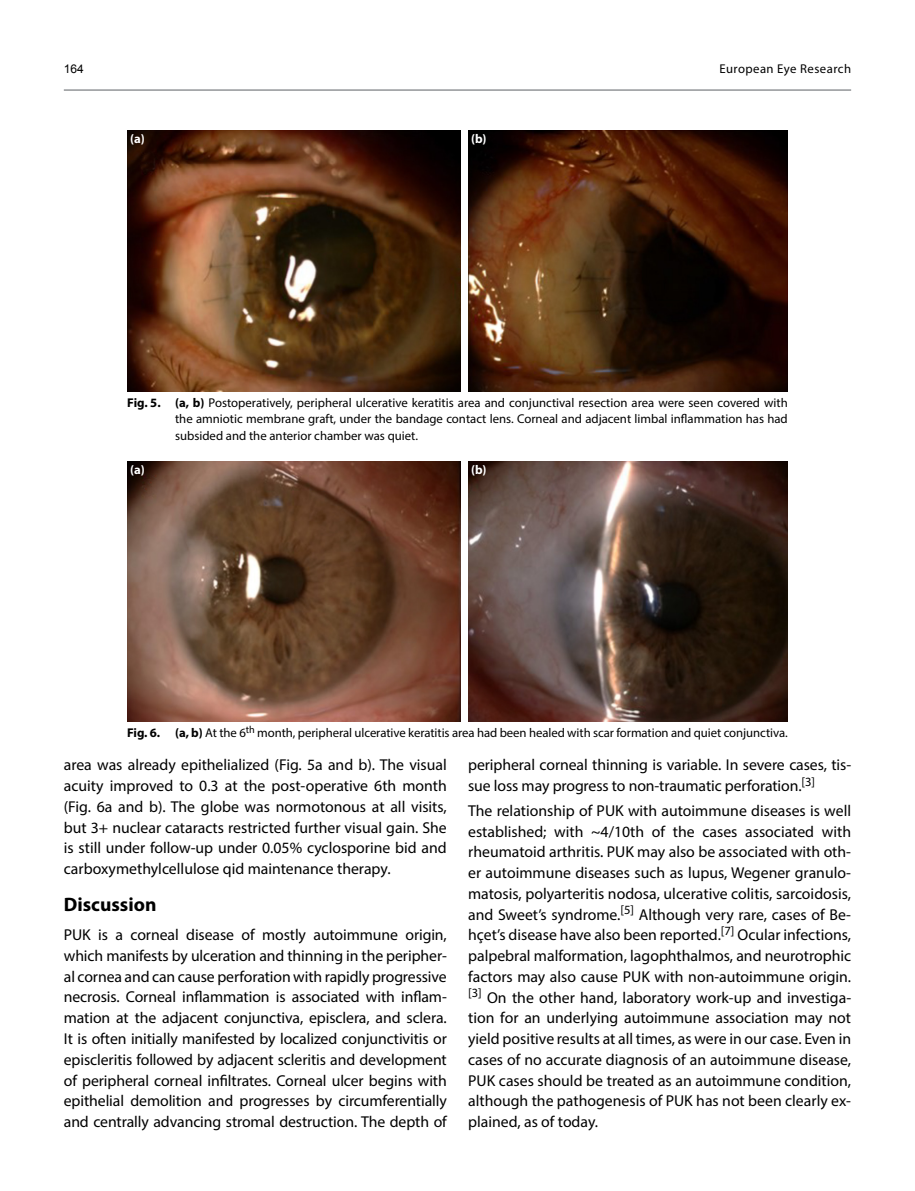
<style>
.page{position:relative;width:915px;height:1191px;background:#fff}
.page>*{position:absolute;margin:0;border:0;box-sizing:border-box;transform-origin:0 0}
.t1{font:700 19.5px "Myriad Pro";color:#000}
.t2{font:15.75px/20.7px "Myriad Pro";letter-spacing:-.005em;color:#000;text-align:justify}
.t3{font:12.75px/16.5px "Myriad Pro";letter-spacing:-.005em;color:#000;text-align:justify}
.t4{font:12.75px "Myriad Pro";letter-spacing:.035em;color:#000}
.t5{font:700 12.75px "Myriad Pro";color:#fff}
.t6{font:12px "Arial";color:#000}
.s1{font-weight:700}
</style>
<div class="page">
<hr style="left:64px;top:89px;width:786px;height:2px;background:#939598">
<img style="left:127px;top:131px;width:333px;height:260px">
<img style="left:468px;top:131px;width:319px;height:260px">
<img style="left:127px;top:461px;width:333px;height:260px">
<img style="left:468px;top:461px;width:319px;height:260px">
<p class="t6" style="left:64px;top:60px;width:22px">164</p>
<p class="t4" style="left:719px;top:61px;width:133px">European Eye Research</p>
<p class="t5" style="left:130px;top:131px;width:16px">(a)</p>
<p class="t5" style="left:471px;top:131px;width:17px">(b)</p>
<p class="t3" style="left:175px;top:394px;width:614px;text-indent:-48px"><span class="s1">Fig. 5. (a, b)</span> Postoperatively, peripheral ulcerative keratitis area and conjunctival resection area were seen covered with the amniotic membrane graft, under the bandage contact lens. Corneal and adjacent limbal inflammation has had subsided and the anterior chamber was quiet.</p>
<p class="t5" style="left:130px;top:461px;width:16px">(a)</p>
<p class="t5" style="left:471px;top:461px;width:17px">(b)</p>
<p class="t3" style="left:127px;top:724px;width:662px"><span class="s1">Fig. 6. (a, b)</span> At the 6<sup>th</sup> month, peripheral ulcerative keratitis area had been healed with scar formation and quiet conjunctiva.</p>
<p class="t2" style="left:64px;top:754px;width:384px">area was already epithelialized (Fig. 5a and b). The visual acuity improved to 0.3 at the post-operative 6th month (Fig. 6a and b). The globe was normotonous at all visits, but 3+ nuclear cataracts restricted further visual gain. She is still under follow-up under 0.05% cyclosporine bid and carboxymethylcellulose qid maintenance therapy.</p>
<p class="t1" style="left:64px;top:891px;width:94px">Discussion</p>
<p class="t2" style="left:64px;top:924px;width:384px">PUK is a corneal disease of mostly autoimmune origin, which manifests by ulceration and thinning in the peripher&shy;al cornea and can cause perforation with rapidly progressive necrosis. Corneal inflammation is associated with inflam&shy;mation at the adjacent conjunctiva, episclera, and sclera.<br>It is often initially manifested by localized conjunctivitis or episcleritis followed by adjacent scleritis and development of peripheral corneal infiltrates. Corneal ulcer begins with epithelial demolition and progresses by circumferentially and centrally advancing stromal destruction. The depth of</p>
<p class="t2" style="left:468px;top:754px;width:384px">peripheral corneal thinning is variable. In severe cases, tis&shy;sue loss may progress to non-traumatic perforation.<sup>[3]</sup></p>
<p class="t2" style="left:468px;top:800px;width:384px">The relationship of PUK with autoimmune diseases is well established; with ~4/10th of the cases associated with rheumatoid arthritis. PUK may also be associated with oth&shy;er autoimmune diseases such as lupus, Wegener granulo&shy;matosis, polyarteritis nodosa, ulcerative colitis, sarcoidosis, and Sweet’s syndrome.<sup>[5]</sup> Although very rare, cases of Be&shy;hçet’s disease have also been reported.<sup>[7]</sup> Ocular infections, palpebral malformation, lagophthalmos, and neurotrophic factors may also cause PUK with non-autoimmune origin. <sup>[3]</sup> On the other hand, laboratory work-up and investiga&shy;tion for an underlying autoimmune association may not yield positive results at all times, as were in our case. Even in cases of no accurate diagnosis of an autoimmune disease, PUK cases should be treated as an autoimmune condition, although the pathogenesis of PUK has not been clearly ex&shy;plained, as of today.</p>
</div>
